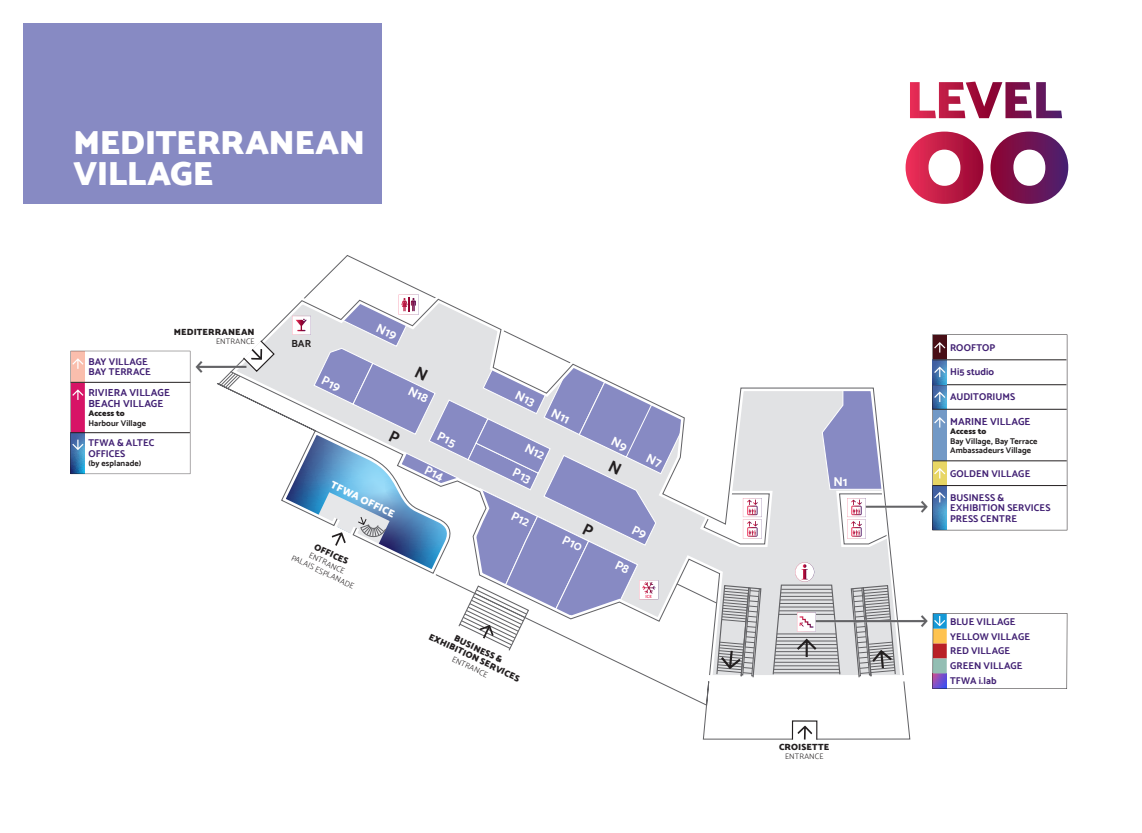
<style>
.page{position:relative;width:1142px;height:833px;background:#fff}
.page>*{position:absolute;margin:0;border:0;box-sizing:border-box;transform-origin:0 0}
.t1{font:900 34px/31px "Catamaran";letter-spacing:-.015em;color:#fff}
.t2{font:700 12.75px "Catamaran";color:#fff}
.t3{font:900 10.62px "Catamaran";color:#fff}
.t4{font:700 10.25px/10.6px "Catamaran";letter-spacing:.005em;color:#412073}
.t5{font:700 10.25px "Catamaran";color:#231f20}
.t6{font:700 9.88px/10.6px "Catamaran";letter-spacing:.005em;color:#412073}
.t7{font:900 9.12px/9.5px "Catamaran";letter-spacing:.01em;color:#231f20;text-align:center}
.t8{font:700 8.25px/9.5px "Catamaran";letter-spacing:.01em;color:#231f20}
.t9{font:900 8.25px "Catamaran";letter-spacing:.01em;color:#231f20}
.t10{font:300 8px/9.8px "Catamaran";letter-spacing:.02em;color:#231f20;text-align:center}
.t11{font:700 4.38px "Catamaran";color:#ee3059}
</style>
<div class="page">
<svg style="left:71px;top:339px;width:204px;height:135px"></svg>
<svg style="left:905px;top:132px;width:162px;height:72px"></svg>
<svg style="left:910px;top:82px;width:151px;height:36px"></svg>
<div style="left:23px;top:23px;width:358px;height:181px;background:#878ac3"></div>
<svg style="left:282px;top:255px;width:785px;height:485px"></svg>
<h1 class="t1" style="left:73px;top:126px;width:293px">MEDITERRANEAN<br>VILLAGE</h1>
<p class="t6" style="left:88px;top:356px;width:64px">BAY VILLAGE<br>BAY TERRACE</p>
<p class="t7" style="left:174px;top:327px;width:82px">MEDITERRANEAN</p>
<p class="t10" style="left:216px;top:337px;width:40px">ENTRANCE</p>
<p class="t4" style="left:88px;top:387px;width:83px">RIVIERA VILLAGE<br>BEACH VILLAGE</p>
<p class="t9" style="left:88px;top:409px;width:38px">Access to</p>
<p class="t8" style="left:88px;top:418px;width:59px">Harbour Village</p>
<p class="t6" style="left:88px;top:438px;width:67px">TFWA &amp; ALTEC<br>OFFICES</p>
<p class="t8" style="left:88px;top:459px;width:54px">(by esplanade)</p>
<p class="t5" style="left:291px;top:337px;width:21px">BAR</p>
<p class="t3" style="left:334px;top:478px;width:71px;rotate:26deg">TFWA OFFICE</p>
<p class="t7" style="left:317px;top:541px;width:38px;rotate:26deg">OFFICES</p>
<p class="t10" style="left:298px;top:544px;width:70px;rotate:26deg">ENTRANCE<br>PALAIS ESPLANADE</p>
<p class="t7" style="left:435px;top:623px;width:101px;rotate:26deg">BUSINESS &amp;<br>EXHIBITION SERVICES</p>
<p class="t10" style="left:455px;top:654px;width:40px;rotate:26deg">ENTRANCE</p>
<p class="t11" style="left:645px;top:594px;width:8px">ICE</p>
<p class="t2" style="left:833px;top:474px;width:16px">N1</p>
<p class="t7" style="left:779px;top:742px;width:52px">CROISETTE</p>
<p class="t10" style="left:784px;top:751px;width:40px">ENTRANCE</p>
<p class="t6" style="left:949px;top:342px;width:47px">ROOFTOP</p>
<p class="t6" style="left:949px;top:367px;width:46px">Hi5 studio</p>
<p class="t6" style="left:949px;top:391px;width:67px">AUDITORIUMS</p>
<p class="t4" style="left:949px;top:416px;width:82px">MARINE VILLAGE</p>
<p class="t9" style="left:949px;top:427px;width:38px">Access to</p>
<p class="t8" style="left:949px;top:436px;width:89px">Bay Village, Bay Terrace<br>Ambassadeurs Village</p>
<p class="t6" style="left:949px;top:468px;width:82px">GOLDEN VILLAGE</p>
<p class="t6" style="left:949px;top:492px;width:102px">BUSINESS &amp;<br>EXHIBITION SERVICES<br>PRESS CENTRE</p>
<p class="t6" style="left:949px;top:614px;width:81px;line-height:14.8px">BLUE VILLAGE<br>YELLOW VILLAGE<br>RED VILLAGE<br>GREEN VILLAGE<br>TFWA i.lab</p>
</div>
